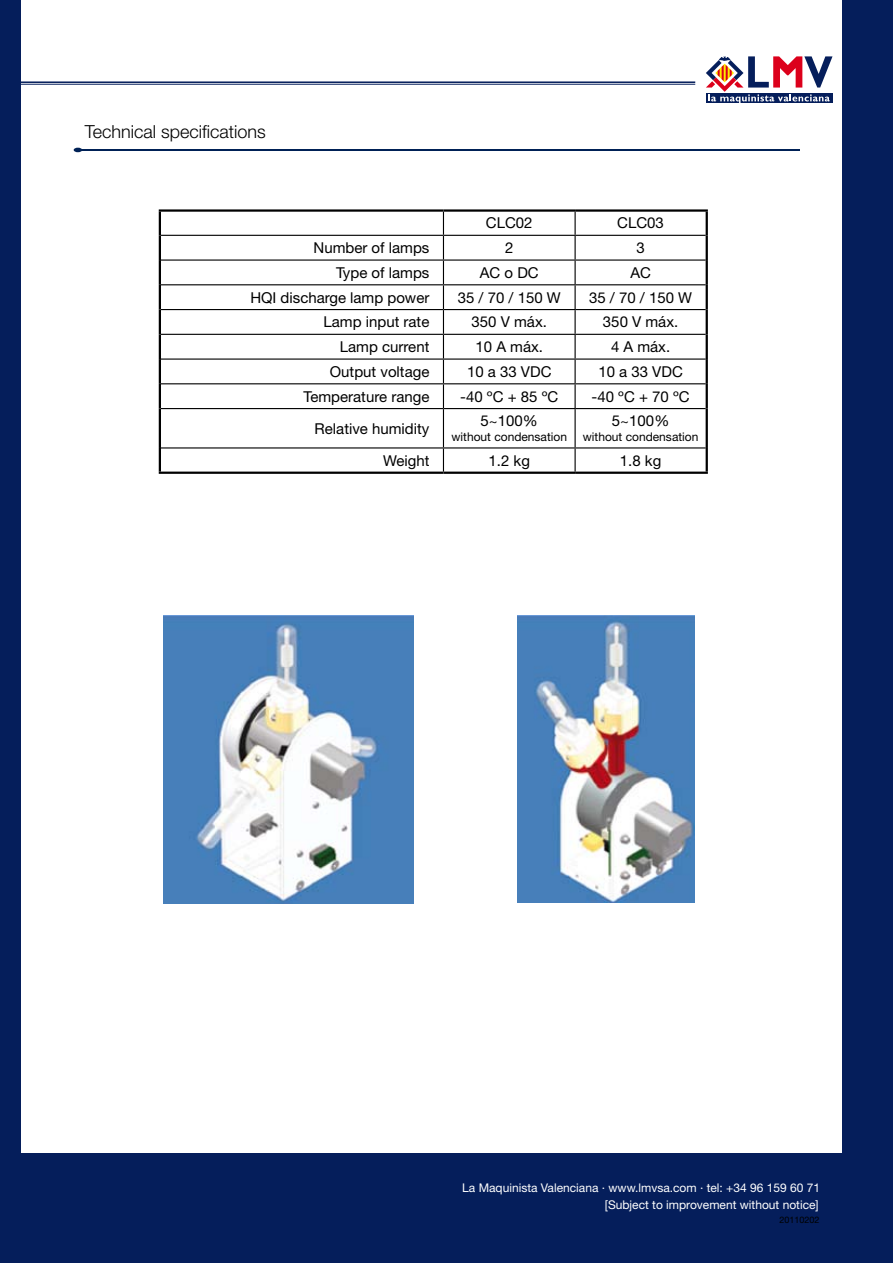
<style>
.page{position:relative;width:893px;height:1263px;background:#fff}
.page>*{position:absolute;margin:0;border:0;box-sizing:border-box;transform-origin:0 0}
.t1{font:300 18px "Helvetica Neue LT Std";color:#000}
.t2{font:15px "Helvetica Neue LT Std";color:#000}
.t3{font:12px "Helvetica Neue LT Std";color:#fff}
.t4{font:12px "Helvetica Neue LT Std";color:#000}
.t5{font:9px "Helvetica Neue LT Std";color:#000}
</style>
<div class="page">
<img style="left:518px;top:616px;width:176px;height:286px">
<img style="left:164px;top:615px;width:250px;height:288px">
<div style="left:842px;top:0;width:51px;height:1263px;background:#051e5b"></div>
<svg style="left:706px;top:56px;width:126px;height:47px"></svg>
<div style="left:0;top:0;width:21px;height:1263px;background:#051e5b"></div>
<div style="left:0;top:1153px;width:893px;height:110px;background:#051e5b"></div>
<hr style="left:0;top:81px;width:695px;height:2px;background:#051e5b">
<hr style="left:0;top:84px;width:695px;height:1px;background:#051e5b">
<svg style="left:161px;top:212px;width:545px;height:260px"></svg>
<hr style="left:159px;top:212px;width:2px;height:23px;background:#000">
<hr style="left:159px;top:209px;width:284px;height:3px;background:#000">
<hr style="left:443px;top:209px;width:132px;height:3px;background:#000">
<hr style="left:575px;top:209px;width:133px;height:3px;background:#000">
<hr style="left:706px;top:212px;width:2px;height:23px;background:#000">
<hr style="left:159px;top:235px;width:2px;height:25px;background:#000">
<hr style="left:706px;top:235px;width:2px;height:25px;background:#000">
<hr style="left:159px;top:260px;width:2px;height:25px;background:#000">
<hr style="left:706px;top:260px;width:2px;height:25px;background:#000">
<hr style="left:159px;top:285px;width:2px;height:25px;background:#000">
<hr style="left:706px;top:285px;width:2px;height:25px;background:#000">
<hr style="left:159px;top:310px;width:2px;height:24px;background:#000">
<hr style="left:706px;top:310px;width:2px;height:24px;background:#000">
<hr style="left:159px;top:334px;width:2px;height:25px;background:#000">
<hr style="left:706px;top:334px;width:2px;height:25px;background:#000">
<hr style="left:159px;top:359px;width:2px;height:25px;background:#000">
<hr style="left:706px;top:359px;width:2px;height:25px;background:#000">
<hr style="left:159px;top:384px;width:2px;height:25px;background:#000">
<svg style="left:443px;top:212px;width:1px;height:196px"></svg>
<svg style="left:575px;top:212px;width:1px;height:196px"></svg>
<hr style="left:706px;top:384px;width:2px;height:25px;background:#000">
<hr style="left:159px;top:409px;width:2px;height:39px;background:#000">
<hr style="left:443px;top:409px;width:1px;height:38px;background:#000">
<hr style="left:575px;top:409px;width:1px;height:38px;background:#000">
<hr style="left:706px;top:409px;width:2px;height:39px;background:#000">
<hr style="left:159px;top:448px;width:2px;height:24px;background:#000">
<hr style="left:161px;top:235px;width:282px;height:1px;background:#000">
<hr style="left:443px;top:235px;width:132px;height:1px;background:#000">
<hr style="left:575px;top:235px;width:131px;height:1px;background:#000">
<hr style="left:161px;top:259px;width:282px;height:2px;background:#000">
<hr style="left:443px;top:259px;width:132px;height:2px;background:#000">
<hr style="left:575px;top:259px;width:131px;height:2px;background:#000">
<hr style="left:161px;top:284px;width:282px;height:1px;background:#000">
<hr style="left:443px;top:284px;width:132px;height:1px;background:#000">
<hr style="left:575px;top:284px;width:131px;height:1px;background:#000">
<hr style="left:161px;top:309px;width:282px;height:1px;background:#000">
<hr style="left:443px;top:309px;width:132px;height:1px;background:#000">
<hr style="left:575px;top:309px;width:131px;height:1px;background:#000">
<hr style="left:161px;top:334px;width:282px;height:1px;background:#000">
<hr style="left:443px;top:334px;width:132px;height:1px;background:#000">
<hr style="left:575px;top:334px;width:131px;height:1px;background:#000">
<hr style="left:161px;top:358px;width:282px;height:2px;background:#000">
<hr style="left:443px;top:358px;width:132px;height:2px;background:#000">
<hr style="left:575px;top:358px;width:131px;height:2px;background:#000">
<hr style="left:161px;top:383px;width:282px;height:1px;background:#000">
<hr style="left:443px;top:383px;width:132px;height:1px;background:#000">
<hr style="left:575px;top:383px;width:131px;height:1px;background:#000">
<hr style="left:161px;top:408px;width:282px;height:1px;background:#000">
<hr style="left:443px;top:408px;width:132px;height:1px;background:#000">
<hr style="left:575px;top:408px;width:131px;height:1px;background:#000">
<hr style="left:161px;top:447px;width:282px;height:1px;background:#000">
<hr style="left:443px;top:447px;width:132px;height:1px;background:#000">
<hr style="left:575px;top:447px;width:131px;height:1px;background:#000">
<hr style="left:159px;top:472px;width:284px;height:2px;background:#000">
<hr style="left:443px;top:472px;width:132px;height:2px;background:#000">
<hr style="left:575px;top:472px;width:133px;height:2px;background:#000">
<svg style="left:443px;top:448px;width:1px;height:24px"></svg>
<svg style="left:575px;top:448px;width:1px;height:24px"></svg>
<hr style="left:706px;top:448px;width:2px;height:24px;background:#000">
<hr style="left:79px;top:149px;width:721px;height:2px;background:#002156">
<svg style="left:74px;top:148px;width:8px;height:4px"></svg>
<p class="t1" style="left:85px;top:121px;width:183px">Technical specifications</p>
<p class="t2" style="left:486px;top:214px;width:48px">CLC02</p>
<p class="t2" style="left:617px;top:214px;width:48px">CLC03</p>
<p class="t2" style="left:314px;top:239px;width:117px">Number of lamps</p>
<p class="t2" style="left:505px;top:239px;width:10px">2</p>
<p class="t2" style="left:636px;top:239px;width:10px">3</p>
<p class="t2" style="left:336px;top:263px;width:95px">Type of lamps</p>
<p class="t2" style="left:480px;top:263px;width:60px">AC o DC</p>
<p class="t2" style="left:630px;top:263px;width:22px">AC</p>
<p class="t2" style="left:250px;top:288px;width:181px">HQI discharge lamp power</p>
<p class="t2" style="left:458px;top:288px;width:105px">35 / 70 / 150 W</p>
<p class="t2" style="left:589px;top:288px;width:105px">35 / 70 / 150 W</p>
<p class="t2" style="left:323px;top:313px;width:107px">Lamp input rate</p>
<p class="t2" style="left:472px;top:313px;width:77px">350 V máx.</p>
<p class="t2" style="left:603px;top:313px;width:77px">350 V máx.</p>
<p class="t2" style="left:340px;top:338px;width:91px">Lamp current</p>
<p class="t2" style="left:475px;top:338px;width:69px">10 A máx.</p>
<p class="t2" style="left:611px;top:338px;width:61px">4 A máx.</p>
<p class="t2" style="left:330px;top:362px;width:101px">Output voltage</p>
<p class="t2" style="left:467px;top:362px;width:86px">10 a 33 VDC</p>
<p class="t2" style="left:598px;top:362px;width:86px">10 a 33 VDC</p>
<p class="t2" style="left:303px;top:387px;width:127px">Temperature range</p>
<p class="t2" style="left:460px;top:387px;width:100px">-40 ºC + 85 ºC</p>
<p class="t2" style="left:592px;top:387px;width:100px">-40 ºC + 70 ºC</p>
<p class="t2" style="left:315px;top:419px;width:116px">Relative humidity</p>
<p class="t2" style="left:612px;top:412px;width:59px">5~100%</p>
<p class="t4" style="left:583px;top:429px;width:117px">without condensation</p>
<p class="t2" style="left:481px;top:412px;width:59px">5~100%</p>
<p class="t4" style="left:451px;top:429px;width:117px">without condensation</p>
<p class="t2" style="left:383px;top:451px;width:48px">Weight</p>
<p class="t2" style="left:489px;top:451px;width:43px">1.2 kg</p>
<p class="t2" style="left:620px;top:451px;width:43px">1.8 kg</p>
<p class="t3" style="left:462px;top:1181px;width:359px">La Maquinista Valenciana · www.lmvsa.com · tel: +34 96 159 60 71</p>
<p class="t5" style="left:780px;top:1215px;width:42px">20110202</p>
<p class="t3" style="left:605px;top:1197px;width:215px">[Subject to improvement without notice]</p>
</div>
